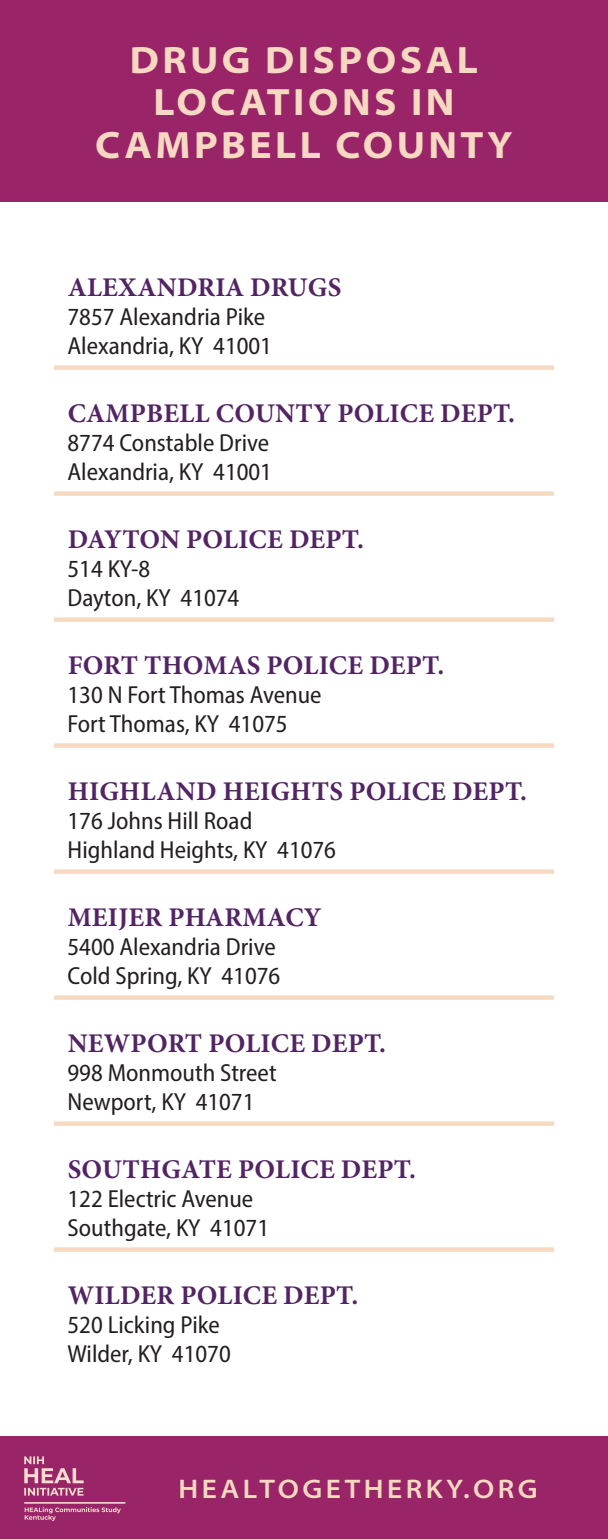
<style>
.page{position:relative;width:608px;height:1539px;background:#fff}
.page>*{position:absolute;margin:0;border:0;box-sizing:border-box;transform-origin:0 0}
.t1{font:700 semi-expanded 38.25px/42.8px "Myriad Pro";letter-spacing:.09em;color:#f7d9c2;text-align:center}
.t2{font:700 27px "Minion Pro";letter-spacing:.01em;color:#522464}
.t3{font:600 semi-expanded 27px "Myriad Pro";letter-spacing:.13em;color:#f7d9c2}
.t4{font:semi-condensed 24.75px/29.2px "Myriad Pro";color:#231f20}
</style>
<div class="page">
<div style="left:0;top:0;width:608px;height:202px;background:#992468"></div>
<div style="left:0;top:1436px;width:608px;height:103px;background:#992468"></div>
<div style="left:54px;top:365px;width:500px;height:5px;background:#f7d9c2"></div>
<div style="left:54px;top:491px;width:500px;height:5px;background:#f7d9c2"></div>
<div style="left:54px;top:617px;width:500px;height:5px;background:#f7d9c2"></div>
<div style="left:54px;top:743px;width:500px;height:5px;background:#f7d9c2"></div>
<div style="left:54px;top:869px;width:500px;height:5px;background:#f7d9c2"></div>
<div style="left:54px;top:995px;width:500px;height:5px;background:#f7d9c2"></div>
<div style="left:54px;top:1121px;width:500px;height:5px;background:#f7d9c2"></div>
<div style="left:54px;top:1247px;width:500px;height:5px;background:#f7d9c2"></div>
<svg style="left:24px;top:1456px;width:60px;height:40px"></svg>
<svg style="left:24px;top:1502px;width:101px;height:19px"></svg>
<h1 class="t1" style="left:95px;top:37px;width:418px">DRUG DISPOSAL<br>LOCATIONS IN<br>CAMPBELL COUNTY</h1>
<p class="t2" style="left:68px;top:268px;width:275px">ALEXANDRIA DRUGS</p>
<p class="t4" style="left:68px;top:302px;width:206px">7857 Alexandria Pike<br>Alexandria, KY 41001</p>
<p class="t2" style="left:68px;top:394px;width:449px">CAMPBELL COUNTY POLICE DEPT.</p>
<p class="t4" style="left:68px;top:428px;width:206px">8774 Constable Drive<br>Alexandria, KY 41001</p>
<p class="t2" style="left:68px;top:520px;width:298px">DAYTON POLICE DEPT.</p>
<p class="t4" style="left:68px;top:554px;width:173px">514 KY-8<br>Dayton, KY 41074</p>
<p class="t2" style="left:68px;top:646px;width:378px">FORT THOMAS POLICE DEPT.</p>
<p class="t4" style="left:68px;top:680px;width:255px">130 N Fort Thomas Avenue<br>Fort Thomas, KY 41075</p>
<p class="t2" style="left:68px;top:772px;width:461px">HIGHLAND HEIGHTS POLICE DEPT.</p>
<p class="t4" style="left:68px;top:806px;width:270px">176 Johns Hill Road<br>Highland Heights, KY 41076</p>
<p class="t2" style="left:68px;top:898px;width:255px">MEIJER PHARMACY</p>
<p class="t4" style="left:68px;top:932px;width:214px">5400 Alexandria Drive<br>Cold Spring, KY 41076</p>
<p class="t2" style="left:68px;top:1024px;width:320px">NEWPORT POLICE DEPT.</p>
<p class="t4" style="left:68px;top:1058px;width:210px">998 Monmouth Street<br>Newport, KY 41071</p>
<p class="t2" style="left:68px;top:1150px;width:349px">SOUTHGATE POLICE DEPT.</p>
<p class="t4" style="left:68px;top:1184px;width:203px">122 Electric Avenue<br>Southgate, KY 41071</p>
<p class="t2" style="left:68px;top:1276px;width:292px">WILDER POLICE DEPT.</p>
<p class="t4" style="left:68px;top:1310px;width:165px">520 Licking Pike<br>Wilder, KY 41070</p>
<p class="t3" style="left:178px;top:1471px;width:360px">HEALTOGETHERKY.ORG</p>
</div>
